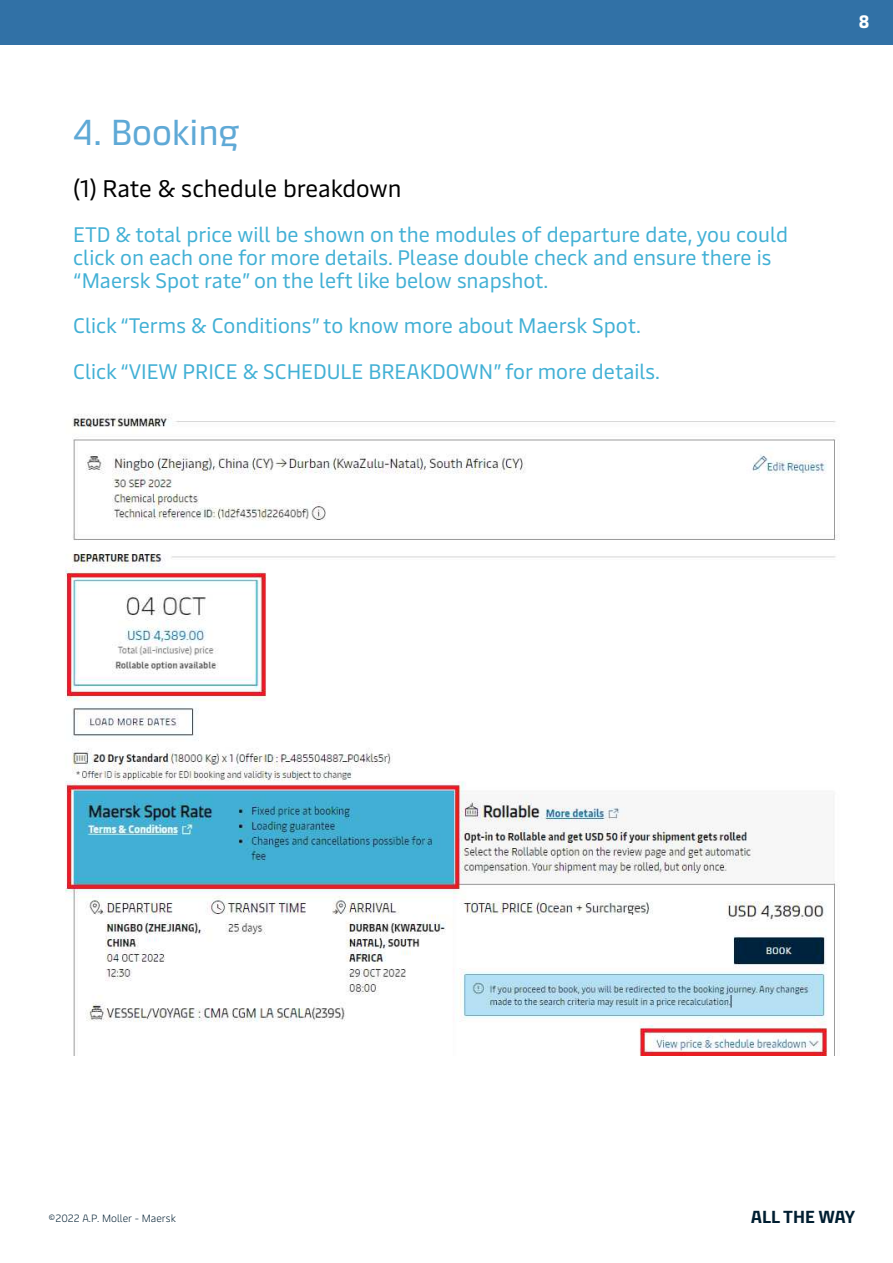
<style>
.page{position:relative;width:893px;height:1263px;background:#fff}
.page>*{position:absolute;margin:0;border:0;box-sizing:border-box;transform-origin:0 0}
.t1{font:36px "Maersk Headline";color:#5fa9d6}
.t2{font:24px "Maersk Text";color:#000}
.t3{font:21px/22.8px "Maersk Text";color:#42b0d5}
.t4{font:700 18px "Maersk Headline";color:#fff}
.t5{font:700 17.25px "Maersk Text";color:#001e31}
.t6{font:300 10.5px "Maersk Text";color:#001e31}
</style>
<div class="page">
<img style="left:65px;top:414px;width:774px;height:642px">
<div style="left:0;top:0;width:893px;height:44px;background:#3171a6"></div>
<h1 class="t1" style="left:73px;top:118px;width:167px">4. Booking</h1>
<p class="t2" style="left:73px;top:178px;width:330px">(1) Rate &amp; schedule breakdown</p>
<p class="t3" style="left:73px;top:225px;width:716px">ETD &amp; total price will be shown on the modules of departure date, you could click on each one for more details. Please double check and ensure there is “Maersk Spot rate” on the left like below snapshot.</p>
<p class="t3" style="left:73px;top:305px;width:588px;line-height:45.6px">Click “Terms &amp; Conditions” to know more about Maersk Spot.<br>Click “VIEW PRICE &amp; SCHEDULE BREAKDOWN” for more details.</p>
<p class="t4" style="left:859px;top:12px;width:12px">8</p>
<p class="t6" style="left:48px;top:1212px;width:129px">©2022 A.P. Moller - Maersk</p>
<p class="t5" style="left:751px;top:1207px;width:106px">ALL THE WAY</p>
</div>
